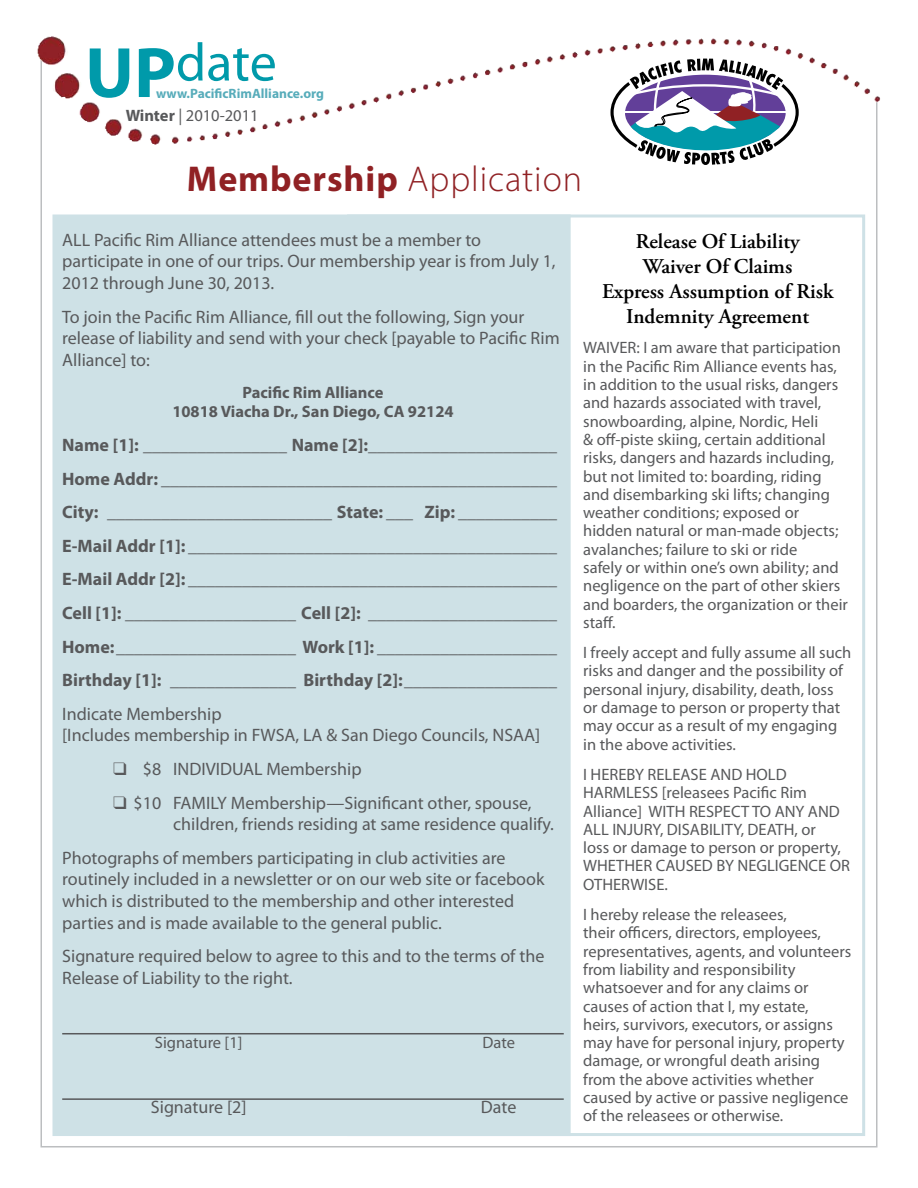
<style>
.page{position:relative;width:918px;height:1188px;background:#fff}
.page>*{position:absolute;margin:0;border:0;box-sizing:border-box;transform-origin:0 0}
.t1{font:54px "Myriad Pro";color:#009aaa}
.t2{font:300 36px "Myriad Pro";letter-spacing:.025em;color:#902124}
.t3{font:600 21px/25.2px "Adobe Garamond Pro";color:#000;text-align:center}
.t4{font:18px/21.6px "Myriad Pro";color:#58595b}
.t5{font:700 18px/33.6px "Myriad Pro";color:#58595b;text-align:justify}
.t6{font:16.5px/18.3px "Myriad Pro";color:#58595b}
.t7{font:700 16.5px/19.8px "Myriad Pro";color:#58595b;text-align:center}
.t8{font:700 13.5px "Myriad Pro";color:#57acba}
.s1{font-weight:700;font-size:72px}
.s2{font-weight:700}
</style>
<div class="page">
<svg style="left:40px;top:46px;width:840px;height:52px"></svg>
<img style="left:37px;top:36px;width:741px;height:29px">
<svg style="left:604px;top:50px;width:205px;height:115px"></svg>
<div style="left:52px;top:214px;width:519px;height:922px;background:#cee1e6;border:3px solid #cee1e6"></div>
<div style="left:347px;top:214px;width:518px;height:922px;border:3px solid #cee1e6"></div>
<hr style="left:62px;top:1033px;width:502px;height:1px;background:#58595b">
<hr style="left:62px;top:1098px;width:502px;height:2px;background:#58595b">
<h1 class="t1" style="left:85px;top:29px;width:193px"><span class="s1">UP</span>date</h1>
<p class="t8" style="left:156px;top:84px;width:170px">www.PacificRimAlliance.org</p>
<p class="t6" style="left:126px;top:106px;width:134px"><span class="s2">Winter</span> | 2010-2011</p>
<h2 class="t2" style="left:187px;top:157px;width:397px"><span class="s2">Membership</span> Application</h2>
<p class="t4" style="left:62px;top:229px;width:495px">ALL Pacific Rim Alliance attendees must be a member to participate in one of our trips. Our membership year is from July 1,<br>2012 through June 30, 2013.</p>
<p class="t4" style="left:62px;top:305px;width:499px">To join the Pacific Rim Alliance, fill out the following, Sign your release of liability and send with your check [payable to Pacific Rim<br>Alliance] to:</p>
<p class="t7" style="left:172px;top:382px;width:283px">Pacific Rim Alliance<br>10818 Viacha Dr., San Diego, CA 92124</p>
<p class="t5" style="left:62px;top:428px;width:497px">Name [1]: ________________ Name [2]:_____________________ Home Addr: ____________________________________________ City: _________________________ State: ___ Zip: ___________ E-Mail Addr [1]: _________________________________________ E-Mail Addr [2]: _________________________________________ Cell [1]: ___________________ Cell [2]: _____________________ Home:____________________ Work [1]: ____________________ Birthday [1]: ______________ Birthday [2]:_________________</p>
<p class="t4" style="left:62px;top:703px;width:480px">Indicate Membership<br>[Includes membership in FWSA, LA &amp; San Diego Councils, NSAA]</p>
<p class="t4" style="left:113px;top:758px;width:250px">❑ $8 INDIVIDUAL Membership</p>
<p class="t4" style="left:173px;top:792px;width:382px;text-indent:-60px">❑ $10 FAMILY Membership—Significant other, spouse, children, friends residing at same residence qualify.</p>
<p class="t4" style="left:62px;top:847px;width:484px">Photographs of members participating in club activities are routinely included in a newsletter or on our web site or facebook which is distributed to the membership and other interested parties and is made available to the general public.</p>
<p class="t4" style="left:62px;top:945px;width:484px">Signature required below to agree to this and to the terms of the<br>Release of Liability to the right.</p>
<p class="t3" style="left:602px;top:228px;width:233px">Release Of Liability<br>Waiver Of Claims<br>Express Assumption of Risk<br>Indemnity Agreement</p>
<p class="t6" style="left:583px;top:338px;width:266px">WAIVER: I am aware that participation in the Pacific Rim Alliance events has, in addition to the usual risks, dangers and hazards associated with travel, snowboarding, alpine, Nordic, Heli<br>&amp; off-piste skiing, certain additional risks, dangers and hazards including, but not limited to: boarding, riding and disembarking ski lifts; changing weather conditions; exposed or hidden natural or man-made objects; avalanches; failure to ski or ride<br>safely or within one’s own ability; and negligence on the part of other skiers and boarders, the organization or their staff.</p>
<p class="t6" style="left:583px;top:643px;width:270px">I freely accept and fully assume all such risks and danger and the possibility of personal injury, disability, death, loss or damage to person or property that may occur as a result of my engaging in the above activities.</p>
<p class="t6" style="left:583px;top:765px;width:268px">I HEREBY RELEASE AND HOLD<br>HARMLESS [releasees Pacific Rim<br>Alliance] WITH RESPECT TO ANY AND<br>ALL INJURY, DISABILITY, DEATH, or<br>loss or damage to person or property,<br>WHETHER CAUSED BY NEGLIGENCE OR<br>OTHERWISE.</p>
<p class="t6" style="left:583px;top:905px;width:270px">I hereby release the releasees,<br>their officers, directors, employees, representatives, agents, and volunteers from liability and responsibility whatsoever and for any claims or causes of action that I, my estate,<br>heirs, survivors, executors, or assigns may have for personal injury, property damage, or wrongful death arising from the above activities whether caused by active or passive negligence of the releasees or otherwise.</p>
<p class="t6" style="left:155px;top:1033px;width:89px">Signature [1]</p>
<p class="t6" style="left:482px;top:1033px;width:34px">Date</p>
<p class="t4" style="left:151px;top:1096px;width:97px">Signature [2]</p>
<p class="t4" style="left:481px;top:1096px;width:37px">Date</p>
</div>
